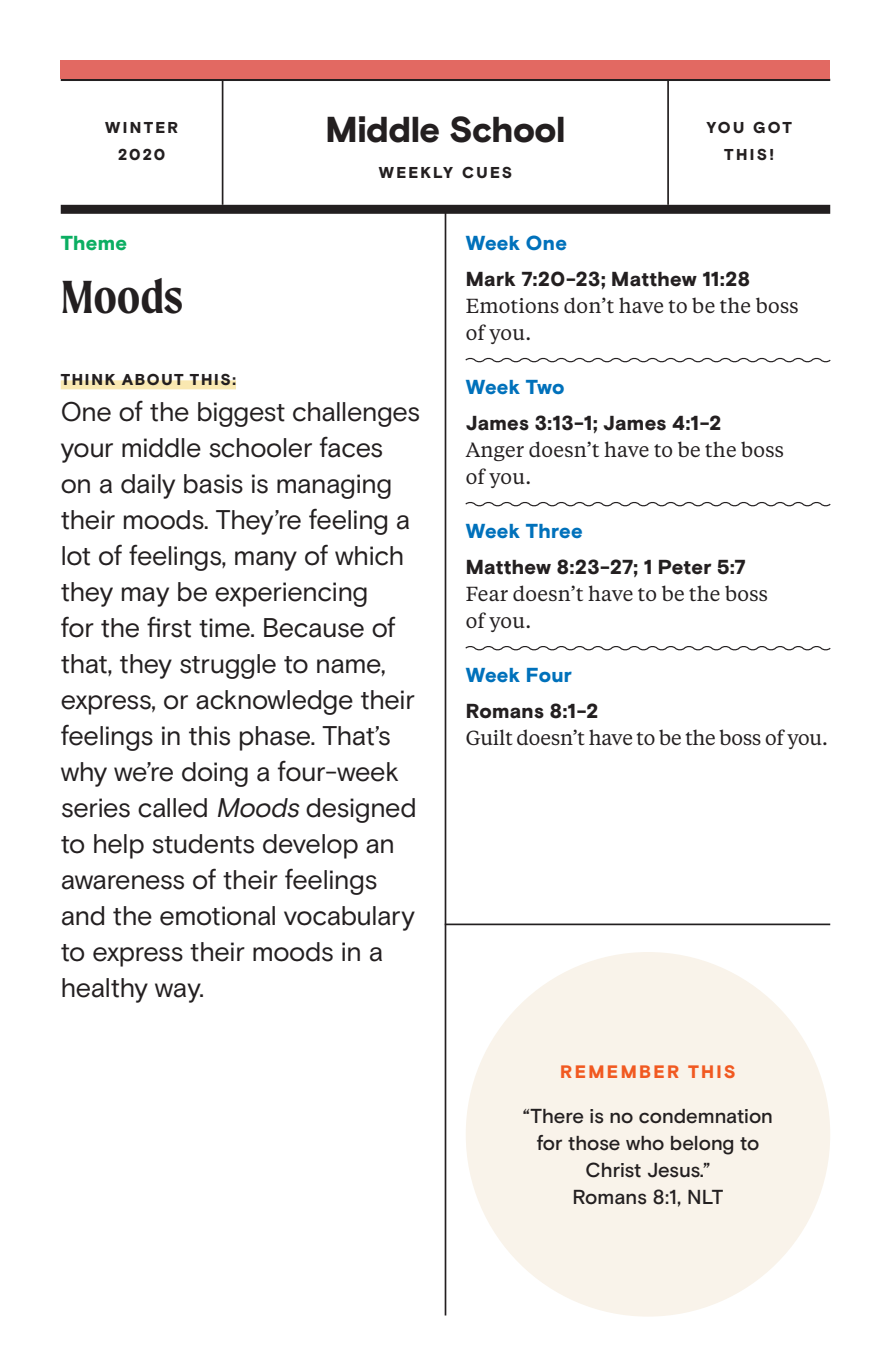
<style>
.page{position:relative;width:891px;height:1365px;background:#fff}
.page>*{position:absolute;margin:0;border:0;box-sizing:border-box;transform-origin:0 0}
.t1{font:600 49.5px "Moret";letter-spacing:-.005em;color:#231f20}
.t2{font:900 36px "Basis Grotesque";letter-spacing:-.015em;color:#231f20}
.t3{font:27px/36px "Basis Grotesque";letter-spacing:-.015em;color:#231f20}
.t4{font:20.25px/27px "Tiempos Text";letter-spacing:.01em;color:#231f20}
.t5{font:900 20.25px "Basis Grotesque";letter-spacing:.01em;color:#231f20}
.t6{font:500 20.25px/27px "Basis Grotesque";color:#231f20;text-align:center}
.t7{font:20.25px "Tiempos Text";letter-spacing:-.01em;color:#231f20}
.t8{font:900 20.25px "Basis Grotesque";letter-spacing:.01em;color:#0071bb}
.t9{font:900 20.25px "Basis Grotesque";letter-spacing:.015em;color:#0bae62}
.t10{font:900 18px "Basis Grotesque";letter-spacing:.135em;color:#f15921}
.t11{font:900 15.75px/27px "Basis Grotesque";letter-spacing:.125em;color:#231f20;text-align:center}
.t12{font:900 15.75px "Basis Grotesque";letter-spacing:.1em;color:#231f20}
.s1{font-style:italic}
</style>
<div class="page">
<div style="left:61px;top:380px;width:175px;height:9px;background:#f9e8b1"></div>
<svg style="left:465px;top:357px;width:366px;height:6px"></svg>
<svg style="left:465px;top:502px;width:366px;height:5px"></svg>
<svg style="left:465px;top:646px;width:366px;height:5px"></svg>
<hr style="left:222px;top:79px;width:1px;height:126px;background:#231f20">
<hr style="left:667px;top:79px;width:2px;height:126px;background:#231f20">
<hr style="left:61px;top:79px;width:769px;height:2px;background:#231f20">
<div style="left:61px;top:205px;width:769px;height:9px;background:#231f20"></div>
<div style="left:61px;top:61px;width:769px;height:18px;background:#e26962"></div>
<hr style="left:445px;top:213px;width:1px;height:1102px;background:#231f20">
<div style="left:466px;top:952px;width:364px;height:364px;background:#f9f3ea;border-radius:50%"></div>
<hr style="left:445px;top:923px;width:385px;height:2px;background:#231f20">
<h2 class="t2" style="left:325px;top:108px;width:242px">Middle School</h2>
<p class="t11" style="left:379px;top:160px;width:135px">WEEKLY CUES</p>
<p class="t11" style="left:105px;top:115px;width:75px">WINTER<br>2020</p>
<p class="t11" style="left:706px;top:115px;width:87px">YOU GOT<br>THIS!</p>
<p class="t9" style="left:61px;top:231px;width:68px">Theme</p>
<h1 class="t1" style="left:61px;top:268px;width:124px">Moods</h1>
<p class="t12" style="left:61px;top:370px;width:177px">THINK ABOUT THIS:</p>
<p class="t3" style="left:61px;top:394px;width:361px">One of the biggest challenges your middle schooler faces on a daily basis is managing their moods. They’re feeling a lot of feelings, many of which they may be experiencing<br>for the first time. Because of that, they struggle to name, express, or acknowledge their feelings in this phase. That’s why we’re doing a four-week series called <span class="s1">Moods</span> designed to help students develop an awareness of their feelings and the emotional vocabulary to express their moods in a healthy way.</p>
<p class="t8" style="left:466px;top:231px;width:103px">Week One</p>
<p class="t5" style="left:466px;top:267px;width:286px">Mark 7:20-23; Matthew 11:28</p>
<p class="t4" style="left:466px;top:291px;width:334px">Emotions don’t have to be the boss of you.</p>
<p class="t8" style="left:466px;top:375px;width:100px">Week Two</p>
<p class="t5" style="left:466px;top:411px;width:257px">James 3:13-1; James 4:1-2</p>
<p class="t4" style="left:466px;top:435px;width:320px">Anger doesn’t have to be the boss of you.</p>
<p class="t8" style="left:466px;top:519px;width:118px">Week Three</p>
<p class="t5" style="left:466px;top:555px;width:282px">Matthew 8:23-27; 1 Peter 5:7</p>
<p class="t4" style="left:466px;top:579px;width:304px">Fear doesn’t have to be the boss of you.</p>
<p class="t8" style="left:466px;top:663px;width:108px">Week Four</p>
<p class="t5" style="left:466px;top:699px;width:134px">Romans 8:1-2</p>
<p class="t7" style="left:466px;top:724px;width:364px">Guilt doesn’t have to be the boss of you.</p>
<p class="t10" style="left:560px;top:1061px;width:177px">REMEMBER THIS</p>
<p class="t6" style="left:523px;top:1103px;width:252px">“There is no condemnation for those who belong to<br>Christ Jesus.”<br>Romans 8:1, NLT</p>
</div>
